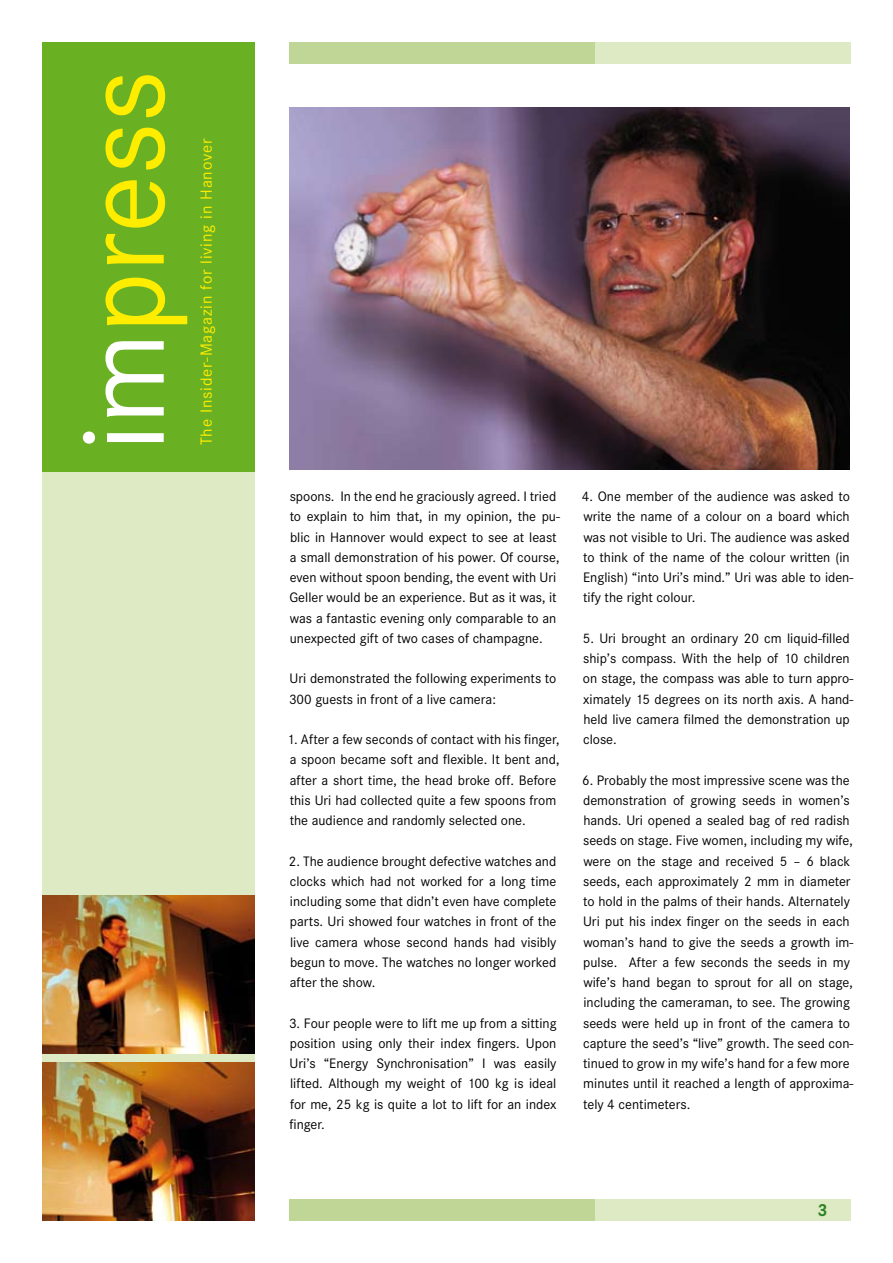
<style>
.page{position:relative;width:893px;height:1263px;background:#fff}
.page>*{position:absolute;margin:0;border:0;box-sizing:border-box;transform-origin:0 0}
.t1{font:119.55px "Corporate S";color:#ffed00}
.t2{font:700 18px "Corporate S";color:#2e8324}
.t3{font:16.8px "Corporate S";letter-spacing:.05em;color:#ffed00}
.t4{font:14.25px/20.2px "Corporate S";color:#000}
.s1{color:#fff}
</style>
<div class="page">
<div style="left:42px;top:43px;width:213px;height:430px;background:#6ab023"></div>
<div style="left:43px;top:472px;width:212px;height:748px;background:#ddeac4"></div>
<div style="left:289px;top:43px;width:561px;height:21px;background:#ddeac4"></div>
<div style="left:289px;top:43px;width:306px;height:21px;background:#bfd696"></div>
<div style="left:289px;top:1199px;width:561px;height:21px;background:#ddeac4"></div>
<div style="left:289px;top:1199px;width:306px;height:21px;background:#bfd696"></div>
<img style="left:290px;top:108px;width:560px;height:361px">
<img style="left:43px;top:1062px;width:212px;height:158px">
<img style="left:43px;top:895px;width:212px;height:158px">
<h1 class="t1" style="left:56px;top:451px;width:382px;rotate:-90deg"><span class="s1">im</span>press</h1>
<p class="t3" style="left:197px;top:445px;width:308px;rotate:-90deg">The Insider-Magazin for living in Hanover</p>
<p class="t4" style="left:289px;top:486px;width:272px">spoons. In the end he graciously agreed. I tried to explain to him that, in my opinion, the pu&shy;blic in Hannover would expect to see at least a small demonstration of his power. Of course, even without spoon bending, the event with Uri Geller would be an experience. But as it was, it was a fantastic evening only comparable to an unexpected gift of two cases of champagne.</p>
<p class="t4" style="left:289px;top:669px;width:269px">Uri demonstrated the following experiments to<br>300 guests in front of a live camera:</p>
<p class="t4" style="left:287px;top:729px;width:274px">1. After a few seconds of contact with his finger, a spoon became soft and flexible. It bent and, after a short time, the head broke off. Before this Uri had collected quite a few spoons from the audience and randomly selected one.</p>
<p class="t4" style="left:289px;top:851px;width:269px;text-align:justify">2. The audience brought defective watches and clocks which had not worked for a long time including some that didn’t even have complete parts. Uri showed four watches in front of the live camera whose second hands had visibly begun to move. The watches no longer worked after the show.</p>
<p class="t4" style="left:289px;top:1013px;width:269px;text-align:justify">3. Four people were to lift me up from a sitting position using only their index fingers. Upon Uri’s “Energy Synchronisation” I was easily lifted. Although my weight of 100 kg is ideal for me, 25 kg is quite a lot to lift for an index finger.</p>
<p class="t4" style="left:582px;top:486px;width:273px">4. One member of the audience was asked to write the name of a colour on a board which was not visible to Uri. The audience was asked to think of the name of the colour written (in English) “into Uri’s mind.” Uri was able to iden&shy;tify the right colour.</p>
<p class="t4" style="left:583px;top:628px;width:272px">5. Uri brought an ordinary 20 cm liquid-filled ship’s compass. With the help of 10 children on stage, the compass was able to turn appro&shy;ximately 15 degrees on its north axis. A hand&shy;held live camera filmed the demonstration up close.</p>
<p class="t4" style="left:582px;top:770px;width:273px">6. Probably the most impressive scene was the demonstration of growing seeds in women’s hands. Uri opened a sealed bag of red radish seeds on stage. Five women, including my wife, were on the stage and received 5 – 6 black seeds, each approximately 2 mm in diameter to hold in the palms of their hands. Alternately Uri put his index finger on the seeds in each woman’s hand to give the seeds a growth im&shy;pulse. After a few seconds the seeds in my wife’s hand began to sprout for all on stage, including the cameraman, to see. The growing seeds were held up in front of the camera to capture the seed’s “live” growth. The seed con&shy;tinued to grow in my wife’s hand for a few more minutes until it reached a length of approxima&shy;tely 4 centimeters.</p>
<p class="t2" style="left:817px;top:1200px;width:12px">3</p>
</div>
